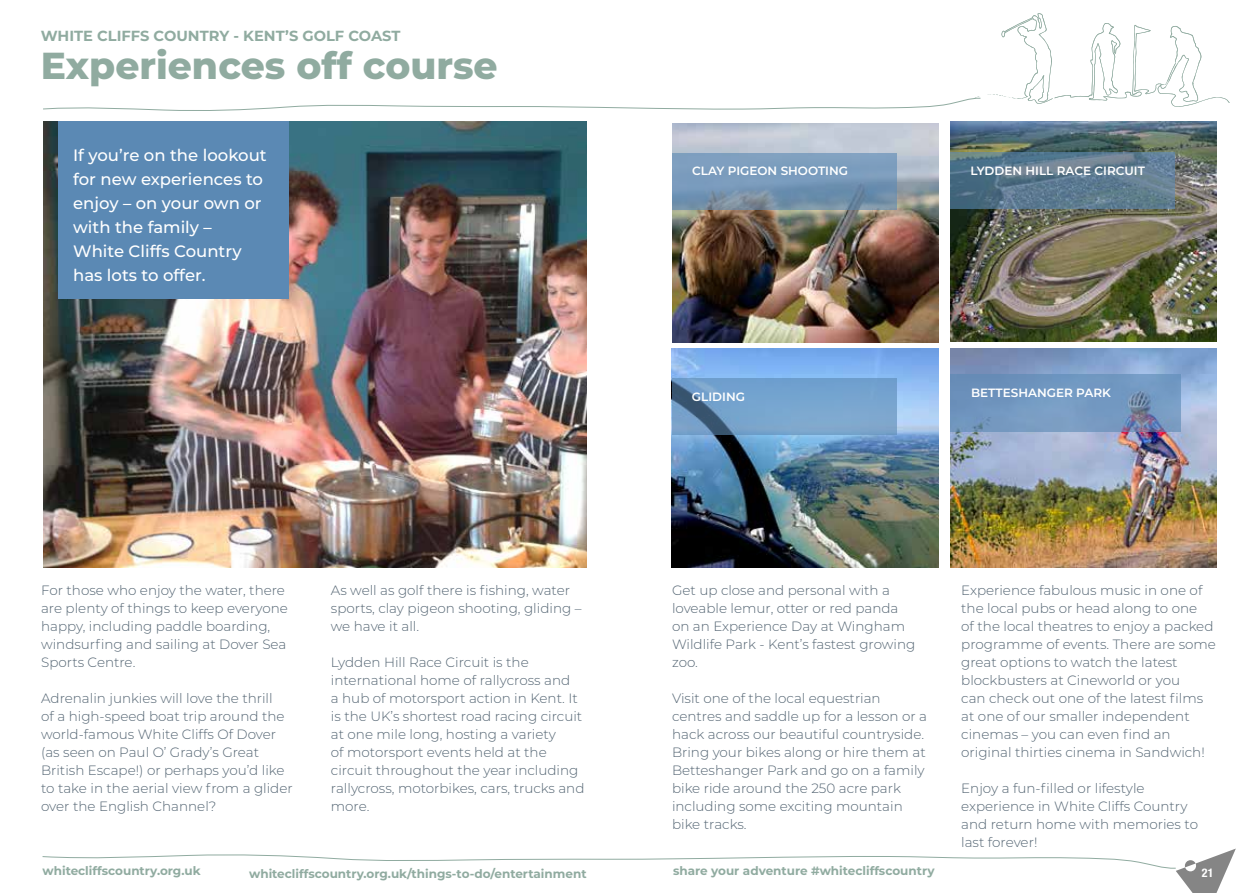
<style>
.page{position:relative;width:1259px;height:893px;background:#fff}
.page>*{position:absolute;margin:0;border:0;box-sizing:border-box;transform-origin:0 0}
.t1{font:800 37.5px "Montserrat";color:#90aba0}
.t2{font:500 16.5px/24px "Montserrat";color:#fff}
.t3{font:700 14.55px "Montserrat";color:#90aba0}
.t4{font:300 13.5px/18px "Montserrat";color:#536472}
.t5{font:700 12px "Montserrat";color:#90aba0}
.t6{font:600 12px "Montserrat";color:#fff}
.t7{font:700 condensed 12px "Helvetica Neue";color:#fff}
</style>
<div class="page">
<svg style="left:42px;top:849px;width:1193px;height:44px"></svg>
<svg style="left:43px;top:13px;width:1186px;height:98px"></svg>
<img style="left:43px;top:121px;width:543px;height:446px">
<div style="left:58px;top:121px;width:231px;height:178px;background:#5b89b4"></div>
<img style="left:950px;top:121px;width:266px;height:221px">
<img style="left:672px;top:123px;width:266px;height:219px">
<img style="left:672px;top:348px;width:266px;height:219px">
<svg style="left:672px;top:153px;width:225px;height:57px;fill:#7a9bbd"></svg>
<svg style="left:950px;top:152px;width:225px;height:57px"></svg>
<svg style="left:672px;top:379px;width:225px;height:56px;fill:#76a4ce"></svg>
<img style="left:950px;top:348px;width:266px;height:219px">
<svg style="left:950px;top:374px;width:231px;height:58px;fill:#7298c1"></svg>
<p class="t3" style="left:41px;top:26px;width:361px">WHITE CLIFFS COUNTRY - KENT’S GOLF COAST</p>
<h1 class="t1" style="left:41px;top:38px;width:458px">Experiences off course</h1>
<p class="t2" style="left:73px;top:143px;width:195px">If you’re on the lookout for new experiences to enjoy – on your own or with the family –<br>White Cliffs Country has lots to offer.</p>
<p class="t4" style="left:41px;top:581px;width:248px">For those who enjoy the water, there are plenty of things to keep everyone happy, including paddle boarding, windsurfing and sailing at Dover Sea<br>Sports Centre.</p>
<p class="t4" style="left:41px;top:689px;width:253px">Adrenalin junkies will love the thrill<br>of a high-speed boat trip around the world-famous White Cliffs Of Dover (as seen on Paul O’ Grady’s Great British Escape!) or perhaps you’d like to take in the aerial view from a glider over the English Channel?</p>
<p class="t4" style="left:331px;top:581px;width:252px">As well as golf there is fishing, water sports, clay pigeon shooting, gliding – we have it all.</p>
<p class="t4" style="left:331px;top:653px;width:255px">Lydden Hill Race Circuit is the international home of rallycross and<br>a hub of motorsport action in Kent. It is the UK’s shortest road racing circuit at one mile long, hosting a variety<br>of motorsport events held at the circuit throughout the year including rallycross, motorbikes, cars, trucks and more.</p>
<p class="t6" style="left:692px;top:162px;width:157px">CLAY PIGEON SHOOTING</p>
<p class="t6" style="left:970px;top:162px;width:176px">LYDDEN HILL RACE CIRCUIT</p>
<p class="t6" style="left:692px;top:388px;width:55px">GLIDING</p>
<p class="t6" style="left:971px;top:384px;width:141px">BETTESHANGER PARK</p>
<p class="t4" style="left:672px;top:581px;width:245px">Get up close and personal with a loveable lemur, otter or red panda on an Experience Day at Wingham<br>Wildlife Park - Kent’s fastest growing zoo.</p>
<p class="t4" style="left:672px;top:689px;width:257px">Visit one of the local equestrian centres and saddle up for a lesson or a hack across our beautiful countryside.<br>Bring your bikes along or hire them at<br>Betteshanger Park and go on a family bike ride around the 250 acre park including some exciting mountain bike tracks.</p>
<p class="t4" style="left:961px;top:581px;width:256px">Experience fabulous music in one of the local pubs or head along to one<br>of the local theatres to enjoy a packed programme of events. There are some great options to watch the latest blockbusters at Cineworld or you<br>can check out one of the latest films at one of our smaller independent cinemas – you can even find an original thirties cinema in Sandwich!</p>
<p class="t4" style="left:961px;top:779px;width:238px">Enjoy a fun-filled or lifestyle experience in White Cliffs Country and return home with memories to last forever!</p>
<p class="t5" style="left:43px;top:862px;width:160px">whitecliffscountry.org.uk</p>
<p class="t7" style="left:1202px;top:863px;width:13px">21</p>
<p class="t5" style="left:673px;top:862px;width:263px">share your adventure #whitecliffscountry</p>
<p class="t5" style="left:249px;top:865px;width:339px">whitecliffscountry.org.uk/things-to-do/entertainment</p>
</div>
